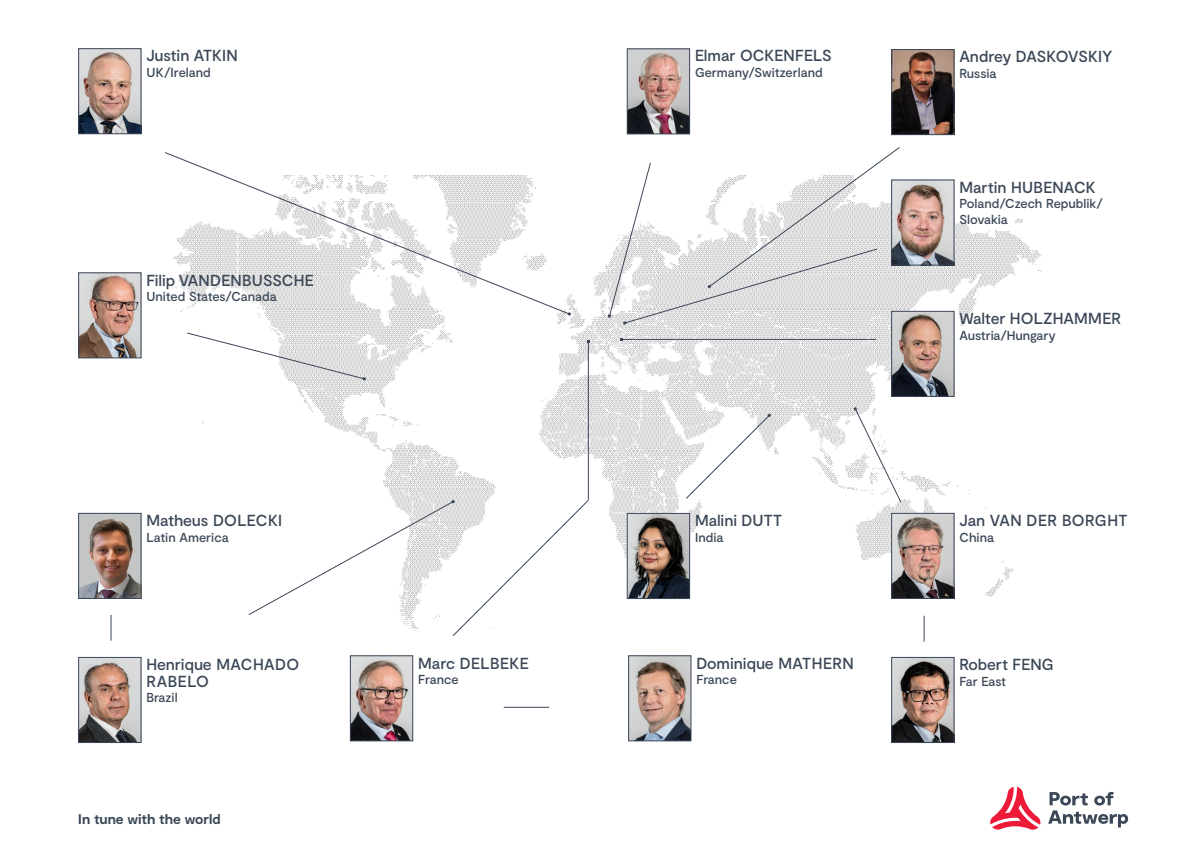
<style>
.page{position:relative;width:1191px;height:851px;background:#fff}
.page>*{position:absolute;margin:0;border:0;box-sizing:border-box;transform-origin:0 0}
.t1{font:500 16px/16.4px "Moderat";letter-spacing:.005em;color:#3b4757}
.t2{font:500 16px "Moderat";letter-spacing:.025em;color:#3b4757}
.t3{font:700 14px "Moderat";letter-spacing:-.005em;color:#3b4757}
.t4{font:500 13px/15.6px "Moderat";color:#3b4757}
</style>
<div class="page">
<img style="left:201px;top:179px;width:841px;height:459px">
<img style="left:80px;top:274px;width:59px;height:82px">
<div style="left:78px;top:272px;width:63px;height:86px;border:1px solid #3b4757"></div>
<img style="left:893px;top:659px;width:59px;height:81px">
<div style="left:891px;top:657px;width:63px;height:85px;border:1px solid #3b4757"></div>
<img style="left:893px;top:515px;width:59px;height:81px">
<div style="left:891px;top:513px;width:63px;height:85px;border:1px solid #3b4757"></div>
<img style="left:80px;top:659px;width:59px;height:81px">
<div style="left:78px;top:657px;width:63px;height:85px;border:1px solid #3b4757"></div>
<img style="left:629px;top:515px;width:59px;height:81px">
<div style="left:627px;top:513px;width:63px;height:85px;border:1px solid #3b4757"></div>
<img style="left:629px;top:51px;width:59px;height:81px">
<div style="left:627px;top:49px;width:63px;height:85px;border:1px solid #3b4757"></div>
<img style="left:352px;top:657px;width:59px;height:82px">
<div style="left:350px;top:655px;width:63px;height:86px;border:1px solid #3b4757"></div>
<hr style="left:588px;top:341px;width:1px;height:159px;background:#3b4757">
<svg style="left:853px;top:407px;width:48px;height:96px"></svg>
<svg style="left:923px;top:615px;width:1px;height:26px"></svg>
<svg style="left:187px;top:332px;width:179px;height:48px"></svg>
<svg style="left:685px;top:413px;width:86px;height:86px"></svg>
<svg style="left:248px;top:499px;width:341px;height:137px"></svg>
<img style="left:80px;top:515px;width:59px;height:81px">
<div style="left:78px;top:513px;width:63px;height:85px;border:1px solid #3b4757"></div>
<svg style="left:111px;top:615px;width:1px;height:25px"></svg>
<img style="left:900px;top:182px;width:52px;height:81px">
<div style="left:891px;top:180px;width:63px;height:85px;border:1px solid #3b4757"></div>
<img style="left:893px;top:313px;width:59px;height:81px">
<div style="left:891px;top:311px;width:63px;height:85px;border:1px solid #3b4757"></div>
<hr style="left:622px;top:339px;width:254px;height:1px;background:#3b4757">
<svg style="left:1048px;top:791px;width:80px;height:36px"></svg>
<svg style="left:990px;top:787px;width:51px;height:43px"></svg>
<img style="left:630px;top:657px;width:59px;height:82px">
<div style="left:628px;top:655px;width:63px;height:86px;border:1px solid #3b4757"></div>
<hr style="left:504px;top:706px;width:45px;height:1px;background:#3b4757">
<img style="left:80px;top:50px;width:59px;height:82px">
<div style="left:78px;top:48px;width:63px;height:86px;border:1px solid #3b4757"></div>
<svg style="left:165px;top:152px;width:405px;height:163px"></svg>
<svg style="left:567px;top:312px;width:4px;height:4px"></svg>
<img style="left:893px;top:51px;width:59px;height:82px">
<div style="left:891px;top:49px;width:63px;height:86px;border:1px solid #3b4757"></div>
<svg style="left:607px;top:147px;width:293px;height:178px"></svg>
<p class="t1" style="left:146px;top:48px;width:93px">Justin ATKIN</p>
<p class="t4" style="left:146px;top:65px;width:66px">UK/Ireland</p>
<p class="t1" style="left:146px;top:272px;width:169px">Filip VANDENBUSSCHE</p>
<p class="t4" style="left:146px;top:289px;width:132px">United States/Canada</p>
<p class="t1" style="left:146px;top:512px;width:137px">Matheus DOLECKI</p>
<p class="t4" style="left:146px;top:529px;width:84px">Latin America</p>
<p class="t1" style="left:146px;top:656px;width:154px">Henrique MACHADO<br>RABELO</p>
<p class="t4" style="left:146px;top:690px;width:33px">Brazil</p>
<p class="t3" style="left:78px;top:810px;width:144px">In tune with the world</p>
<p class="t2" style="left:418px;top:653px;width:112px">Marc DELBEKE</p>
<p class="t4" style="left:418px;top:672px;width:42px">France</p>
<p class="t1" style="left:695px;top:48px;width:138px">Elmar OCKENFELS</p>
<p class="t4" style="left:695px;top:65px;width:129px">Germany/Switzerland</p>
<p class="t1" style="left:959px;top:49px;width:154px">Andrey DASKOVSKIY</p>
<p class="t4" style="left:959px;top:66px;width:38px">Russia</p>
<p class="t1" style="left:959px;top:179px;width:138px">Martin HUBENACK</p>
<p class="t4" style="left:959px;top:196px;width:145px">Poland/Czech Republik/<br>Slovakia</p>
<p class="t1" style="left:959px;top:310px;width:163px">Walter HOLZHAMMER</p>
<p class="t4" style="left:959px;top:327px;width:98px">Austria/Hungary</p>
<p class="t1" style="left:695px;top:512px;width:89px">Malini DUTT</p>
<p class="t4" style="left:695px;top:529px;width:30px">India</p>
<p class="t2" style="left:959px;top:510px;width:170px">Jan VAN DER BORGHT</p>
<p class="t4" style="left:959px;top:529px;width:36px">China</p>
<p class="t1" style="left:696px;top:655px;width:159px">Dominique MATHERN</p>
<p class="t4" style="left:696px;top:672px;width:42px">France</p>
<p class="t1" style="left:959px;top:656px;width:96px">Robert FENG</p>
<p class="t4" style="left:959px;top:673px;width:48px">Far East</p>
</div>
